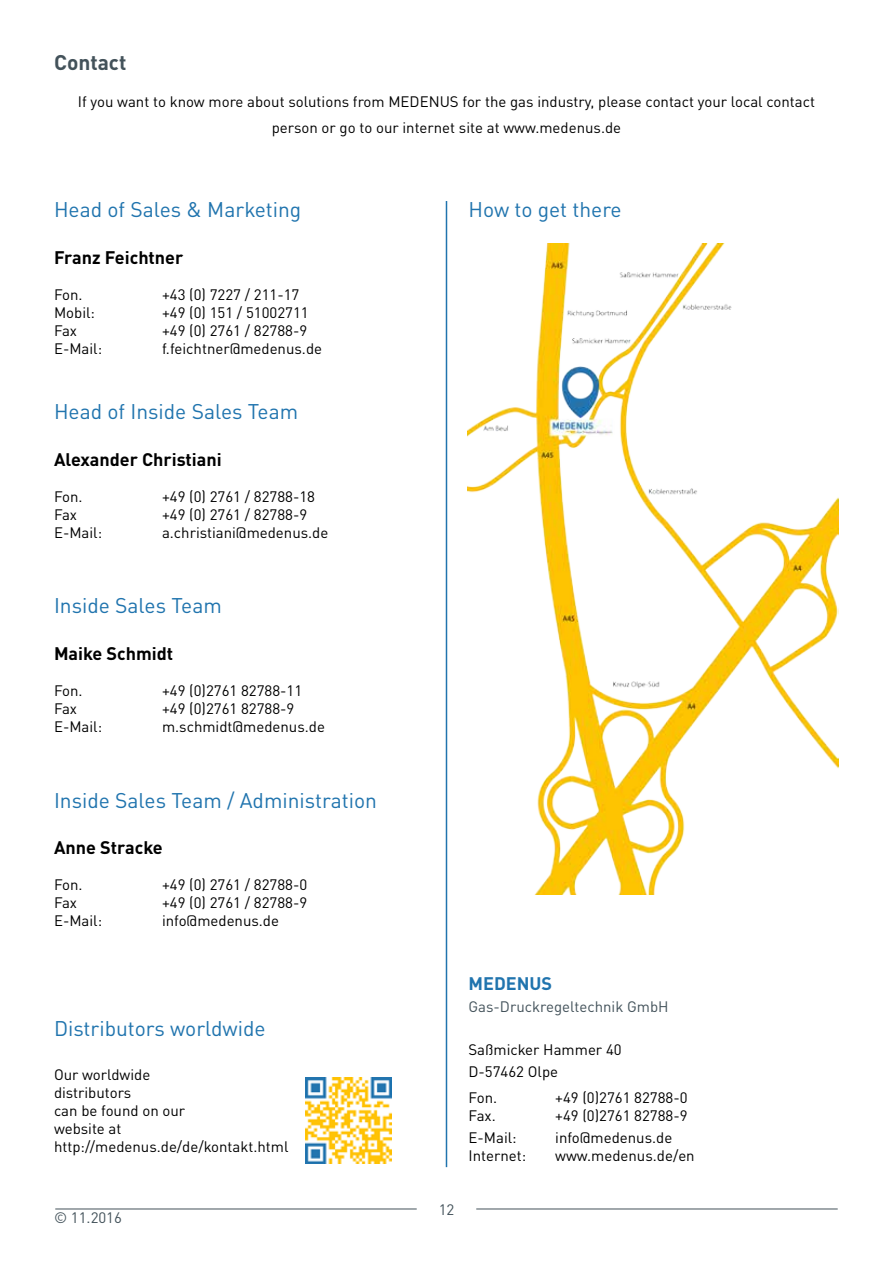
<style>
.page{position:relative;width:893px;height:1263px;background:#fff}
.page>*{position:absolute;margin:0;border:0;box-sizing:border-box;transform-origin:0 0}
.t1{font:21px "DIN Pro";color:#2074ae}
.t2{font:700 21px "DIN Pro";color:#43525a}
.t3{font:700 18px "DIN Pro";color:#000}
.t4{font:700 18px "DIN Pro";color:#2074ae}
.t5{font:15px/18px "DIN Pro";color:#000}
.t6{font:15px "DIN Pro";color:#43525a}
</style>
<div class="page">
<hr style="left:55px;top:1209px;width:362px;height:1px;background:#43525a">
<hr style="left:476px;top:1209px;width:362px;height:1px;background:#43525a">
<hr style="left:446px;top:201px;width:1px;height:966px;background:#2074ae">
<img style="left:305px;top:1077px;width:86px;height:86px">
<img style="left:468px;top:243px;width:371px;height:651px">
<h1 class="t2" style="left:54px;top:45px;width:74px">Contact</h1>
<p class="t5" style="left:78px;top:88px;width:739px;line-height:25.2px;text-align:center">If you want to know more about solutions from MEDENUS for the gas industry, please contact your local contact person or go to our internet site at www.medenus.de</p>
<h1 class="t1" style="left:54px;top:193px;width:249px">Head of Sales &amp; Marketing</h1>
<p class="t3" style="left:54px;top:242px;width:131px">Franz Feichtner</p>
<p class="t5" style="left:54px;top:284px;width:30px">Fon.</p>
<p class="t5" style="left:162px;top:284px;width:139px">+43 (0) 7227 / 211-17</p>
<p class="t5" style="left:54px;top:302px;width:43px">Mobil:</p>
<p class="t5" style="left:162px;top:302px;width:148px">+49 (0) 151 / 51002711</p>
<p class="t5" style="left:54px;top:320px;width:25px">Fax</p>
<p class="t5" style="left:162px;top:320px;width:147px">+49 (0) 2761 / 82788-9</p>
<p class="t5" style="left:54px;top:338px;width:50px">E-Mail:</p>
<p class="t5" style="left:162px;top:338px;width:162px">f.feichtner@medenus.de</p>
<h1 class="t1" style="left:54px;top:395px;width:246px">Head of Inside Sales Team</h1>
<p class="t3" style="left:54px;top:444px;width:169px">Alexander Christiani</p>
<p class="t5" style="left:54px;top:486px;width:30px">Fon.</p>
<p class="t5" style="left:162px;top:486px;width:155px">+49 (0) 2761 / 82788-18</p>
<p class="t5" style="left:54px;top:504px;width:25px">Fax</p>
<p class="t5" style="left:162px;top:504px;width:147px">+49 (0) 2761 / 82788-9</p>
<p class="t5" style="left:54px;top:522px;width:50px">E-Mail:</p>
<p class="t5" style="left:162px;top:522px;width:168px">a.christiani@medenus.de</p>
<h1 class="t1" style="left:54px;top:589px;width:169px">Inside Sales Team</h1>
<p class="t3" style="left:54px;top:638px;width:121px">Maike Schmidt</p>
<p class="t5" style="left:54px;top:680px;width:30px">Fon.</p>
<p class="t5" style="left:162px;top:680px;width:142px">+49 (0)2761 82788-11</p>
<p class="t5" style="left:54px;top:698px;width:25px">Fax</p>
<p class="t5" style="left:162px;top:698px;width:134px">+49 (0)2761 82788-9</p>
<p class="t5" style="left:54px;top:716px;width:50px">E-Mail:</p>
<p class="t5" style="left:162px;top:716px;width:165px">m.schmidt@medenus.de</p>
<h1 class="t1" style="left:54px;top:783px;width:324px">Inside Sales Team / Administration</h1>
<p class="t3" style="left:54px;top:833px;width:110px">Anne Stracke</p>
<p class="t5" style="left:54px;top:874px;width:30px">Fon.</p>
<p class="t5" style="left:162px;top:874px;width:147px">+49 (0) 2761 / 82788-0</p>
<p class="t5" style="left:54px;top:892px;width:25px">Fax</p>
<p class="t5" style="left:162px;top:892px;width:147px">+49 (0) 2761 / 82788-9</p>
<p class="t5" style="left:54px;top:910px;width:50px">E-Mail:</p>
<p class="t5" style="left:162px;top:910px;width:119px">info@medenus.de</p>
<h1 class="t1" style="left:54px;top:1011px;width:213px">Distributors worldwide</h1>
<p class="t5" style="left:54px;top:1064px;width:236px">Our worldwide<br>distributors<br>can be found on our<br>website at http://medenus.de/de/kontakt.html</p>
<p class="t6" style="left:54px;top:1206px;width:69px">© 11.2016</p>
<h1 class="t1" style="left:468px;top:193px;width:155px">How to get there</h1>
<p class="t4" style="left:468px;top:968px;width:85px">MEDENUS</p>
<p class="t6" style="left:468px;top:995px;width:202px">Gas-Druckregeltechnik GmbH</p>
<p class="t5" style="left:468px;top:1037px;width:155px;line-height:22.2px">Saßmicker Hammer 40<br>D-57462 Olpe</p>
<p class="t5" style="left:468px;top:1087px;width:30px">Fon.</p>
<p class="t5" style="left:555px;top:1087px;width:134px">+49 (0)2761 82788-0</p>
<p class="t5" style="left:468px;top:1105px;width:29px">Fax.</p>
<p class="t5" style="left:555px;top:1105px;width:134px">+49 (0)2761 82788-9</p>
<p class="t5" style="left:468px;top:1127px;width:50px">E-Mail:</p>
<p class="t5" style="left:555px;top:1127px;width:119px">info@medenus.de</p>
<p class="t5" style="left:468px;top:1145px;width:59px">Internet:</p>
<p class="t5" style="left:555px;top:1145px;width:141px">www.medenus.de/en</p>
<p class="t6" style="left:439px;top:1197px;width:17px">12</p>
</div>
